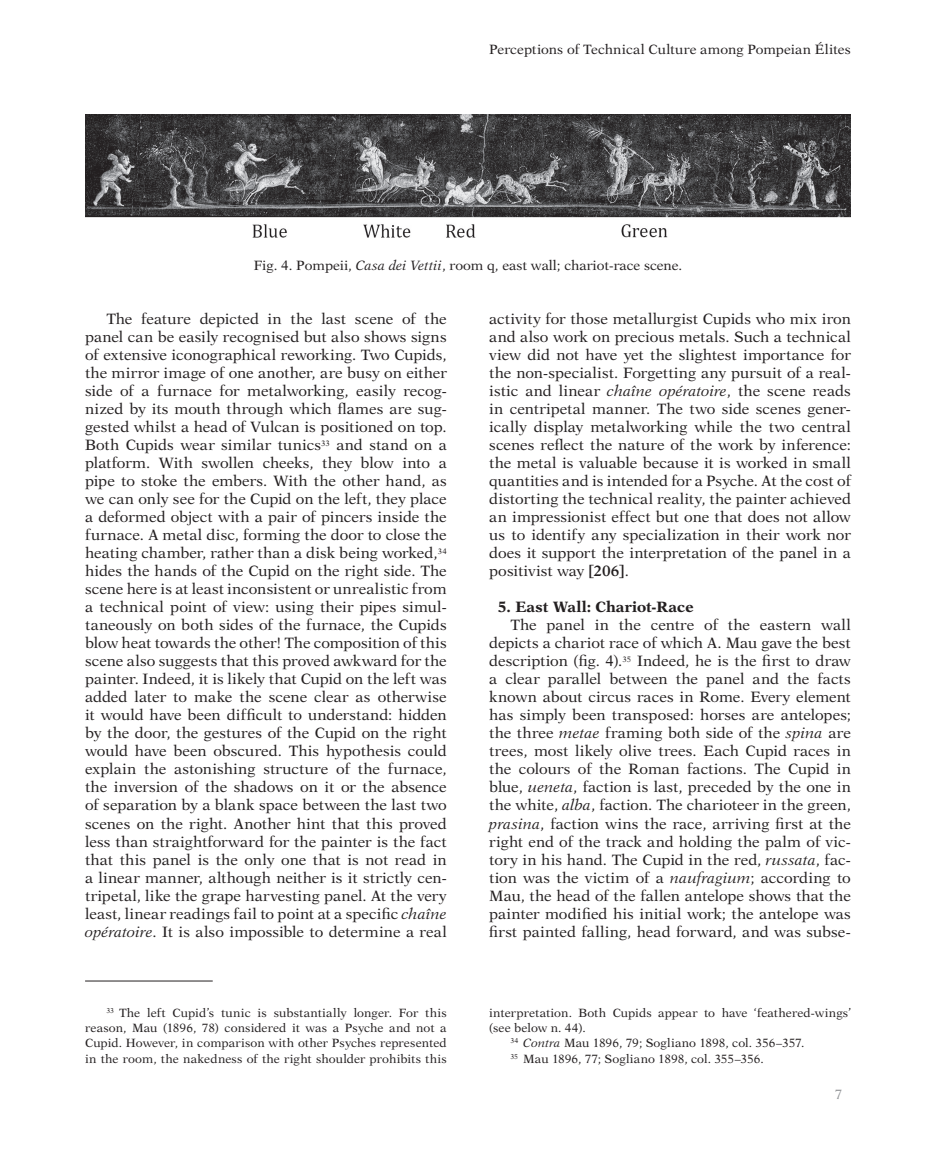
<style>
.page{position:relative;width:936px;height:1170px;background:#fff}
.page>*{position:absolute;margin:0;border:0;box-sizing:border-box;transform-origin:0 0}
.t1{font:15px/18px "New Aster LT Std";letter-spacing:.005em;color:#231f20;text-align:justify}
.t2{font:700 15px "New Aster LT Std";letter-spacing:.01em;color:#231f20}
.t3{font:13.5px "New Aster LT Std";color:#231f20}
.t4{font:13.5px "New Aster LT Std";color:#939598}
.t5{font:12px/15.3px "New Aster LT Std";letter-spacing:.005em;color:#231f20;text-align:justify}
.s1{font-style:italic}
.s2{font-weight:600}
</style>
<div class="page">
<hr style="left:85px;top:980px;width:128px;height:1px;background:#231f20">
<img style="left:85px;top:115px;width:765px;height:123px">
<p class="t3" style="left:489px;top:41px;width:363px">Perceptions of Technical Culture among Pompeian Élites</p>
<p class="t3" style="left:254px;top:257px;width:430px">Fig. 4. Pompeii, <span class="s1">Casa dei Vettii</span>, room q, east wall; chariot-race scene.</p>
<p class="t1" style="left:85px;top:310px;width:363px;text-indent:21px">The feature depicted in the last scene of the panel can be easily recognised but also shows signs of extensive iconographical reworking. Two Cupids, the mirror image of one another, are busy on either side of a furnace for metalworking, easily recog&shy;nized by its mouth through which flames are sug&shy;gested whilst a head of Vulcan is positioned on top.<br>Both Cupids wear similar tunics<sup>33</sup> and stand on a platform. With swollen cheeks, they blow into a pipe to stoke the embers. With the other hand, as we can only see for the Cupid on the left, they place a deformed object with a pair of pincers inside the furnace. A metal disc, forming the door to close the heating chamber, rather than a disk being worked,<sup>34 </sup>hides the hands of the Cupid on the right side. The scene here is at least inconsistent or unrealistic from a technical point of view: using their pipes simul&shy;taneously on both sides of the furnace, the Cupids blow heat towards the other! The composition of this scene also suggests that this proved awkward for the painter. Indeed, it is likely that Cupid on the left was added later to make the scene clear as otherwise it would have been difficult to understand: hidden by the door, the gestures of the Cupid on the right would have been obscured. This hypothesis could explain the astonishing structure of the furnace, the inversion of the shadows on it or the absence of separation by a blank space between the last two scenes on the right. Another hint that this proved less than straightforward for the painter is the fact that this panel is the only one that is not read in a linear manner, although neither is it strictly cen&shy;tripetal, like the grape harvesting panel. At the very least, linear readings fail to point at a specific <span class="s1">chaîne opératoire</span>. It is also impossible to determine a real</p>
<p class="t5" style="left:85px;top:1004px;width:363px;text-indent:21px"><sup>33</sup> The left Cupid’s tunic is substantially longer. For this reason, Mau (1896, 78) considered it was a Psyche and not a Cupid. However, in comparison with other Psyches represented in the room, the nakedness of the right shoulder prohibits this</p>
<p class="t1" style="left:489px;top:310px;width:363px">activity for those metallurgist Cupids who mix iron and also work on precious metals. Such a technical view did not have yet the slightest importance for the non-specialist. Forgetting any pursuit of a real&shy;istic and linear <span class="s1">chaîne opératoire</span>, the scene reads in centripetal manner. The two side scenes gener&shy;ically display metalworking while the two central scenes reflect the nature of the work by inference: the metal is valuable because it is worked in small quantities and is intended for a Psyche. At the cost of distorting the technical reality, the painter achieved an impressionist effect but one that does not allow us to identify any specialization in their work nor does it support the interpretation of the panel in a positivist way <span class="s2">[206]</span>.</p>
<p class="t2" style="left:497px;top:598px;width:197px">5. East Wall: Chariot-Race</p>
<p class="t1" style="left:489px;top:616px;width:363px;text-indent:21px">The panel in the centre of the eastern wall depicts a chariot race of which A. Mau gave the best description (fig. 4).<sup>35</sup> Indeed, he is the first to draw a clear parallel between the panel and the facts known about circus races in Rome. Every element has simply been transposed: horses are antelopes; the three <span class="s1">metae</span> framing both side of the <span class="s1">spina</span> are trees, most likely olive trees. Each Cupid races in the colours of the Roman factions. The Cupid in blue, <span class="s1">ueneta</span>, faction is last, preceded by the one in the white, <span class="s1">alba</span>, faction. The charioteer in the green, <span class="s1">prasina</span>, faction wins the race, arriving first at the right end of the track and holding the palm of vic&shy;tory in his hand. The Cupid in the red, <span class="s1">russata</span>, fac&shy;tion was the victim of a <span class="s1">naufragium</span>; according to Mau, the head of the fallen antelope shows that the painter modified his initial work; the antelope was first painted falling, head forward, and was subse-</p>
<p class="t5" style="left:489px;top:1004px;width:363px">interpretation. Both Cupids appear to have ‘feathered-wings’</p>
<p class="t5" style="left:489px;top:1020px;width:98px">(see below n. 44).</p>
<p class="t5" style="left:510px;top:1035px;width:295px"><sup>34</sup> <span class="s1">Contra</span> Mau 1896, 79; Sogliano 1898, col. 356–357.</p>
<p class="t5" style="left:510px;top:1050px;width:255px"><sup>35</sup> Mau 1896, 77; Sogliano 1898, col. 355–356.</p>
<p class="t4" style="left:834px;top:1085px;width:9px">7</p>
</div>
